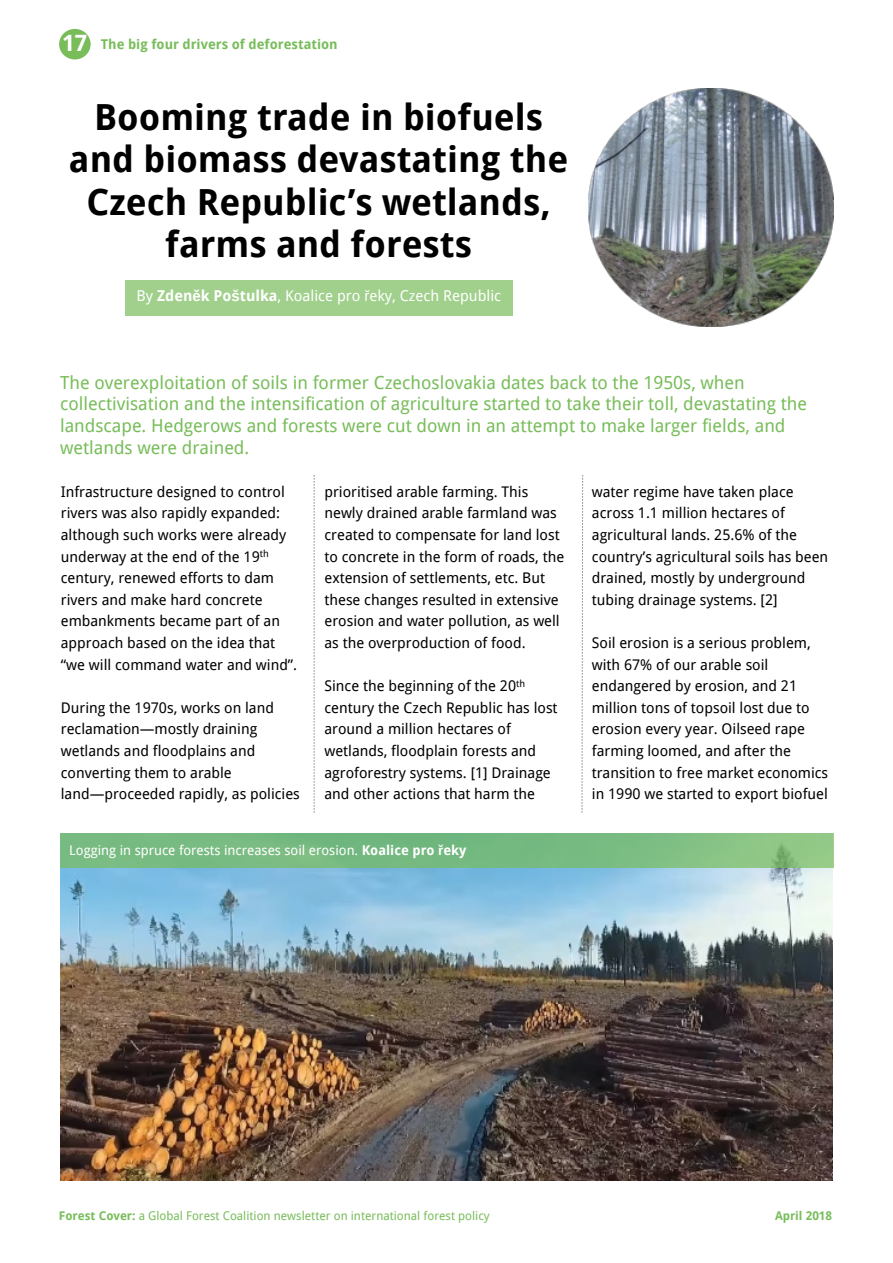
<style>
.page{position:relative;width:893px;height:1263px;background:#fff}
.page>*{position:absolute;margin:0;border:0;box-sizing:border-box;transform-origin:0 0}
.t1{font:700 36px/42.2px "Droid Sans";color:#000;text-align:center}
.t2{font:700 22.5px "Droid Sans";color:#fff}
.t3{font:18px/21.6px "Droid Sans";color:#78bd5a}
.t4{font:15px "Droid Sans";color:#fff}
.t5{font:14.7px/21.6px "Droid Sans";color:#000}
.t6{font:13.5px "Droid Sans";color:#fff}
.t7{font:700 13.5px "Droid Sans";color:#78bd5a}
.t8{font:12px "Droid Sans";color:#78bd5a}
.t9{font:700 12px "Droid Sans";color:#78bd5a}
.s1{font-weight:700}
.s2{font-family:"Liberation Sans";font-weight:700}
.s3{font-family:"Liberation Sans"}
</style>
<div class="page">
<div style="left:59px;top:29px;width:32px;height:30px;background:#78bd5a;border-radius:50%"></div>
<div style="left:125px;top:280px;width:387px;height:36px;background:#a0d08b"></div>
<img style="left:589px;top:88px;width:245px;height:239px">
<svg style="left:314px;top:475px;width:1px;height:338px"></svg>
<svg style="left:581px;top:475px;width:2px;height:338px"></svg>
<img style="left:60px;top:868px;width:773px;height:312px">
<div style="left:60px;top:833px;width:773px;height:35px;background:#78bd5a;opacity:.7"></div>
<h2 class="t2" style="left:62px;top:30px;width:26px">17</h2>
<p class="t7" style="left:101px;top:36px;width:238px">The big four drivers of deforestation</p>
<h1 class="t1" style="left:69px;top:97px;width:501px">Booming trade in biofuels and biomass devastating the<br>Czech Republic’s wetlands, farms and forests</h1>
<p class="t4" style="left:137px;top:287px;width:366px">By <span class="s1">Zden</span><span class="s2">ě</span><span class="s1">k Po</span><span class="s2">š</span><span class="s1">tulka</span>, Koalice pro <span class="s3">ř</span>eky, Czech Republic</p>
<p class="t3" style="left:60px;top:372px;width:748px">The overexploitation of soils in former Czechoslovakia dates back to the 1950s, when collectivisation and the intensification of agriculture started to take their toll, devastating the landscape. Hedgerows and forests were cut down in an attempt to make larger fields, and wetlands were drained.</p>
<p class="t5" style="left:61px;top:481px;width:238px">Infrastructure designed to control rivers was also rapidly expanded: although such works were already underway at the end of the 19<sup>th </sup>century, renewed efforts to dam rivers and make hard concrete embankments became part of an approach based on the idea that “we will command water and wind”.</p>
<p class="t5" style="left:61px;top:697px;width:241px">During the 1970s, works on land reclamation—mostly draining wetlands and floodplains and converting them to arable land—proceeded rapidly, as policies</p>
<p class="t5" style="left:324px;top:481px;width:241px">prioritised arable farming. This newly drained arable farmland was created to compensate for land lost to concrete in the form of roads, the extension of settlements, etc. But these changes resulted in extensive erosion and water pollution, as well as the overproduction of food.</p>
<p class="t5" style="left:324px;top:675px;width:235px">Since the beginning of the 20<sup>th </sup>century the Czech Republic has lost around a million hectares of wetlands, floodplain forests and agroforestry systems. [1] Drainage and other actions that harm the</p>
<p class="t6" style="left:69px;top:842px;width:399px">Logging in spruce forests increases soil erosion. <span class="s1">Koalice pro</span> <span class="s2">ř</span><span class="s1">eky</span></p>
<p class="t5" style="left:592px;top:481px;width:238px">water regime have taken place across 1.1 million hectares of agricultural lands. 25.6% of the country’s agricultural soils has been drained, mostly by underground tubing drainage systems. [2]</p>
<p class="t5" style="left:592px;top:632px;width:238px">Soil erosion is a serious problem, with 67% of our arable soil endangered by erosion, and 21 million tons of topsoil lost due to erosion every year. Oilseed rape farming loomed, and after the transition to free market economics in 1990 we started to export biofuel</p>
<p class="t8" style="left:59px;top:1209px;width:432px"><span class="s1">Forest Cover:</span> a Global Forest Coalition newsletter on international forest policy</p>
<p class="t9" style="left:775px;top:1209px;width:59px">April 2018</p>
</div>
